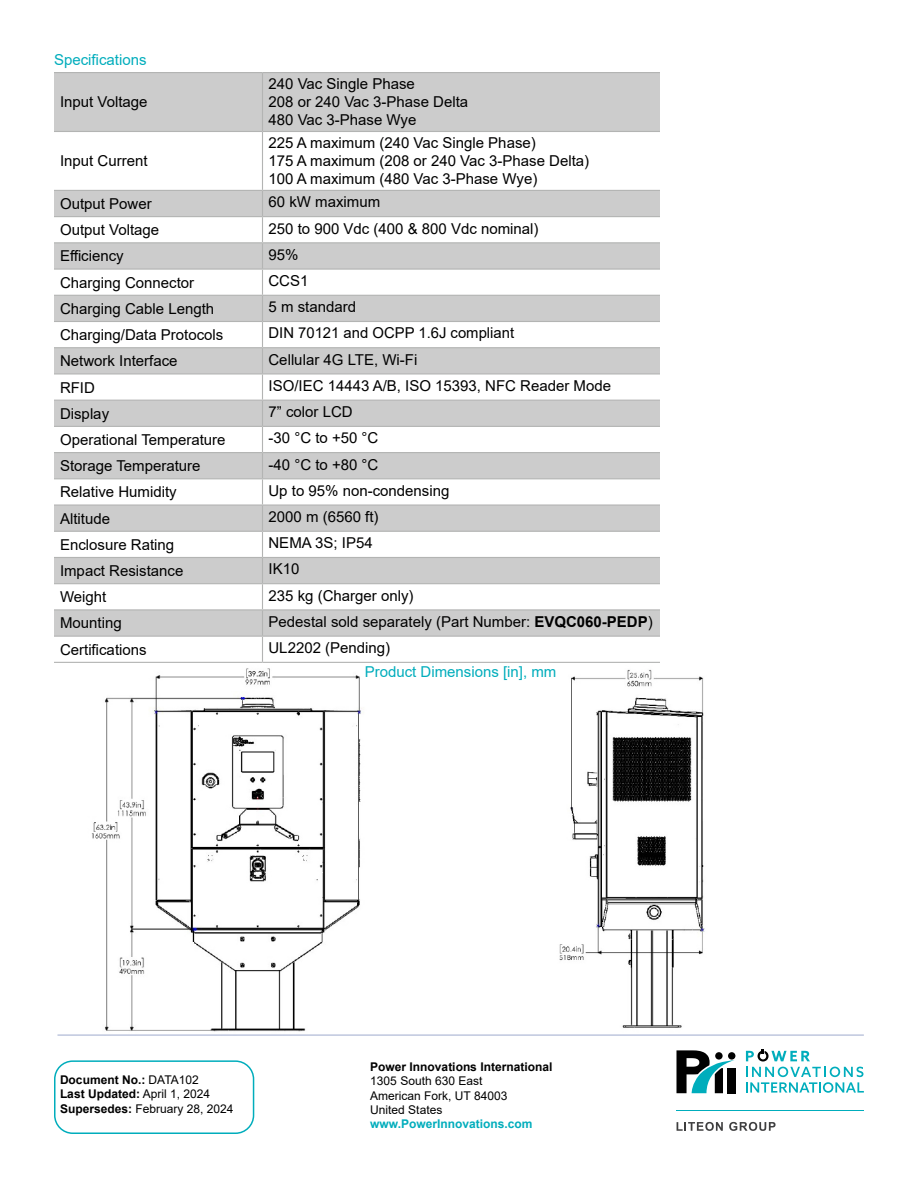
<style>
.page{position:relative;width:918px;height:1188px;background:#fff}
.page>*{position:absolute;margin:0;border:0;box-sizing:border-box;transform-origin:0 0}
.Normal_Text{font:15px "Arial";color:#000}
.t1{font:15px "Arial";color:#00adbc}
.t2{font:12px/14.4px "Arial";color:#000}
.t3{font:700 12px "Arial";color:#000}
.s1{font-weight:700}
.s2{font-weight:400}
.s3{font-weight:700;color:#00adbc}
</style>
<div class="page">
<img style="left:559px;top:669px;width:146px;height:359px">
<img style="left:87px;top:661px;width:288px;height:374px">
<hr style="left:57px;top:1035px;width:807px;height:1px;background:#253f8e">
<svg style="left:54px;top:73px;width:606px;height:563px;fill:#ccc"></svg>
<hr style="left:54px;top:72px;width:208px;height:1px;background:#b3b4b3">
<hr style="left:262px;top:72px;width:398px;height:1px;background:#b3b4b3">
<hr style="left:262px;top:73px;width:1px;height:58px;background:#b3b4b3">
<hr style="left:262px;top:132px;width:1px;height:58px;background:#b3b4b3">
<hr style="left:54px;top:216px;width:208px;height:1px;background:#b3b4b3">
<hr style="left:262px;top:216px;width:398px;height:1px;background:#b3b4b3">
<hr style="left:54px;top:242px;width:208px;height:1px;background:#b3b4b3">
<hr style="left:262px;top:242px;width:398px;height:1px;background:#b3b4b3">
<hr style="left:54px;top:269px;width:208px;height:1px;background:#b3b4b3">
<hr style="left:262px;top:269px;width:398px;height:1px;background:#b3b4b3">
<hr style="left:54px;top:295px;width:208px;height:1px;background:#b3b4b3">
<hr style="left:262px;top:295px;width:398px;height:1px;background:#b3b4b3">
<hr style="left:54px;top:321px;width:208px;height:1px;background:#b3b4b3">
<hr style="left:262px;top:321px;width:398px;height:1px;background:#b3b4b3">
<hr style="left:54px;top:347px;width:208px;height:1px;background:#b3b4b3">
<hr style="left:262px;top:347px;width:398px;height:1px;background:#b3b4b3">
<hr style="left:54px;top:373px;width:208px;height:2px;background:#b3b4b3">
<hr style="left:262px;top:373px;width:398px;height:2px;background:#b3b4b3">
<hr style="left:54px;top:400px;width:208px;height:1px;background:#b3b4b3">
<hr style="left:262px;top:400px;width:398px;height:1px;background:#b3b4b3">
<hr style="left:54px;top:426px;width:208px;height:1px;background:#b3b4b3">
<hr style="left:262px;top:426px;width:398px;height:1px;background:#b3b4b3">
<hr style="left:54px;top:452px;width:208px;height:1px;background:#b3b4b3">
<hr style="left:262px;top:452px;width:398px;height:1px;background:#b3b4b3">
<hr style="left:54px;top:478px;width:208px;height:1px;background:#b3b4b3">
<hr style="left:262px;top:478px;width:398px;height:1px;background:#b3b4b3">
<hr style="left:54px;top:504px;width:208px;height:2px;background:#b3b4b3">
<hr style="left:262px;top:504px;width:398px;height:2px;background:#b3b4b3">
<hr style="left:54px;top:531px;width:208px;height:1px;background:#b3b4b3">
<hr style="left:262px;top:531px;width:398px;height:1px;background:#b3b4b3">
<hr style="left:54px;top:557px;width:208px;height:1px;background:#b3b4b3">
<hr style="left:262px;top:557px;width:398px;height:1px;background:#b3b4b3">
<hr style="left:54px;top:583px;width:208px;height:1px;background:#b3b4b3">
<hr style="left:262px;top:583px;width:398px;height:1px;background:#b3b4b3">
<hr style="left:54px;top:609px;width:208px;height:1px;background:#b3b4b3">
<hr style="left:262px;top:609px;width:398px;height:1px;background:#b3b4b3">
<hr style="left:54px;top:636px;width:208px;height:1px;background:#b3b4b3">
<hr style="left:262px;top:636px;width:398px;height:1px;background:#b3b4b3">
<svg style="left:262px;top:191px;width:1px;height:471px"></svg>
<hr style="left:54px;top:662px;width:208px;height:1px;background:#b3b4b3">
<hr style="left:262px;top:662px;width:398px;height:1px;background:#b3b4b3">
<hr style="left:54px;top:131px;width:208px;height:1px;background:#b3b4b3">
<hr style="left:262px;top:131px;width:398px;height:1px;background:#b3b4b3">
<hr style="left:54px;top:190px;width:208px;height:1px;background:#b3b4b3">
<hr style="left:262px;top:190px;width:398px;height:1px;background:#b3b4b3">
<hr style="left:677px;top:1110px;width:187px;height:1px;background:#00adbc">
<svg style="left:677px;top:1122px;width:46px;height:9px"></svg>
<svg style="left:729px;top:1122px;width:47px;height:9px"></svg>
<div style="left:728px;top:1052px;width:7px;height:8px;background:#010101;border-radius:50%"></div>
<div style="left:728px;top:1068px;width:8px;height:25px;background:#010101"></div>
<svg style="left:676px;top:1050px;width:58px;height:43px"></svg>
<svg style="left:746px;top:1050px;width:118px;height:43px"></svg>
<div style="left:54px;top:1060px;width:200px;height:74px;border:2px solid #00adbc;border-radius:18px"></div>
<p class="t1" style="left:54px;top:49px;width:94px">Specifications</p>
<p class="Normal_Text" style="left:60px;top:92px;width:89px">Input Voltage</p>
<p class="Normal_Text" style="left:60px;top:151px;width:89px">Input Current</p>
<p class="Normal_Text" style="left:268px;top:74px;width:148px">240 Vac Single Phase</p>
<p class="Normal_Text" style="left:268px;top:92px;width:201px">208 or 240 Vac 3-Phase Delta</p>
<p class="Normal_Text" style="left:268px;top:110px;width:149px">480 Vac 3-Phase Wye</p>
<p class="Normal_Text" style="left:268px;top:133px;width:269px">225 A maximum (240 Vac Single Phase)</p>
<p class="Normal_Text" style="left:268px;top:151px;width:322px">175 A maximum (208 or 240 Vac 3-Phase Delta)</p>
<p class="Normal_Text" style="left:268px;top:169px;width:270px">100 A maximum (480 Vac 3-Phase Wye)</p>
<p class="Normal_Text" style="left:60px;top:193px;width:93px">Output Power</p>
<p class="Normal_Text" style="left:268px;top:192px;width:113px">60 kW maximum</p>
<p class="Normal_Text" style="left:60px;top:220px;width:101px">Output Voltage</p>
<p class="Normal_Text" style="left:268px;top:218px;width:272px">250 to 900 Vdc (400 &amp; 800 Vdc nominal)</p>
<p class="Normal_Text" style="left:60px;top:246px;width:65px">Efficiency</p>
<p class="Normal_Text" style="left:268px;top:244px;width:32px">95%</p>
<p class="Normal_Text" style="left:60px;top:272px;width:136px">Charging Connector</p>
<p class="Normal_Text" style="left:268px;top:270px;width:42px">CCS1</p>
<p class="Normal_Text" style="left:60px;top:298px;width:156px">Charging Cable Length</p>
<p class="Normal_Text" style="left:268px;top:297px;width:89px">5 m standard</p>
<p class="Normal_Text" style="left:60px;top:324px;width:165px">Charging/Data Protocols</p>
<p class="Normal_Text" style="left:268px;top:323px;width:247px">DIN 70121 and OCPP 1.6J compliant</p>
<p class="Normal_Text" style="left:60px;top:351px;width:119px">Network Interface</p>
<p class="Normal_Text" style="left:268px;top:349px;width:150px">Cellular 4G LTE, Wi-Fi</p>
<p class="Normal_Text" style="left:60px;top:377px;width:36px">RFID</p>
<p class="Normal_Text" style="left:268px;top:375px;width:344px">ISO/IEC 14443 A/B, ISO 15393, NFC Reader Mode</p>
<p class="Normal_Text" style="left:60px;top:403px;width:51px">Display</p>
<p class="Normal_Text" style="left:268px;top:401px;width:86px">7” color LCD</p>
<p class="Normal_Text" style="left:60px;top:429px;width:167px">Operational Temperature</p>
<p class="Normal_Text" style="left:268px;top:428px;width:111px">-30 °C to +50 °C</p>
<p class="Normal_Text" style="left:60px;top:456px;width:142px">Storage Temperature</p>
<p class="Normal_Text" style="left:268px;top:454px;width:111px">-40 °C to +80 °C</p>
<p class="Normal_Text" style="left:60px;top:482px;width:118px">Relative Humidity</p>
<p class="Normal_Text" style="left:268px;top:480px;width:182px">Up to 95% non-condensing</p>
<p class="Normal_Text" style="left:60px;top:508px;width:52px">Altitude</p>
<p class="Normal_Text" style="left:268px;top:506px;width:112px">2000 m (6560 ft)</p>
<p class="Normal_Text" style="left:60px;top:534px;width:116px">Enclosure Rating</p>
<p class="Normal_Text" style="left:268px;top:533px;width:106px">NEMA 3S; IP54</p>
<p class="Normal_Text" style="left:60px;top:560px;width:125px">Impact Resistance</p>
<p class="Normal_Text" style="left:268px;top:559px;width:32px">IK10</p>
<p class="Normal_Text" style="left:60px;top:587px;width:48px">Weight</p>
<p class="Normal_Text" style="left:268px;top:585px;width:147px">235 kg (Charger only)</p>
<p class="Normal_Text" style="left:60px;top:613px;width:63px">Mounting</p>
<p class="Normal_Text" style="left:268px;top:611px;width:386px">Pedestal sold separately (Part Number: <span class="s1">EVQC060-PEDP</span>)</p>
<p class="Normal_Text" style="left:60px;top:639px;width:88px">Certifications</p>
<p class="Normal_Text" style="left:268px;top:637px;width:123px">UL2202 (Pending)</p>
<p class="t1" style="left:365px;top:661px;width:193px">Product Dimensions [in], mm</p>
<p class="t3" style="left:60px;top:1071px;width:140px">Document No.: <span class="s2">DATA102</span></p>
<p class="t3" style="left:60px;top:1086px;width:152px">Last Updated: <span class="s2">April 1, 2024</span></p>
<p class="t2" style="left:60px;top:1101px;width:175px"><span class="s1">Supersedes:</span> February 28, 2024</p>
<p class="t2" style="left:370px;top:1059px;width:184px"><span class="s1">Power Innovations International<br></span>1305 South 630 East<br>American Fork, UT 84003<br>United States <span class="s3">www.PowerInnovations.com</span></p>
</div>
